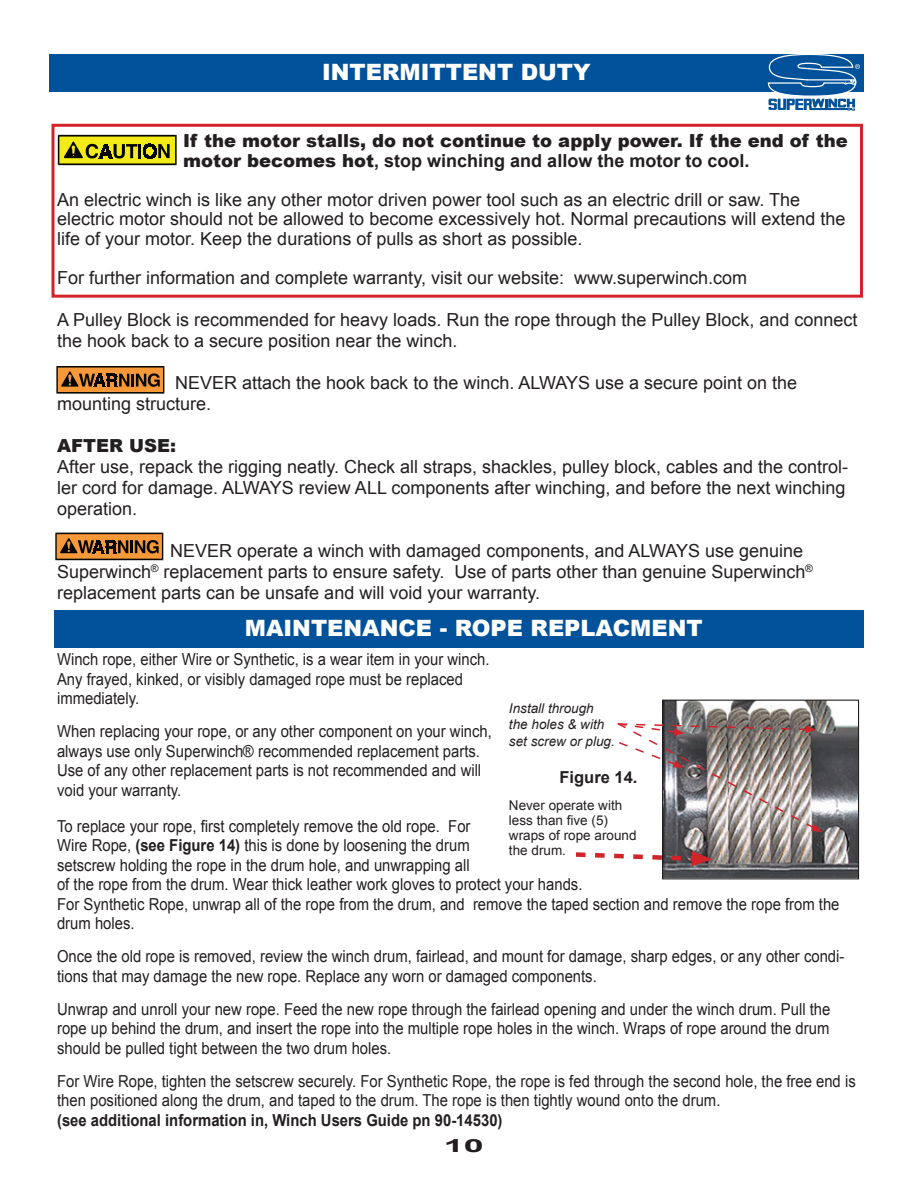
<style>
.page{position:relative;width:918px;height:1188px;background:#fff}
.page>*{position:absolute;margin:0;border:0;box-sizing:border-box;transform-origin:0 0}
.t1{font:900 22.5px "Arial";color:#fff}
.t2{font:18px/21px "Arial";color:#231f20}
.t3{font:900 18px/19.5px "Arial";color:#231f20}
.t4{font:700 18px "Arial";color:#231f20;scale:2 1}
.t5{font:16.5px/19.5px "Arial";color:#231f20;scale:.9 1}
.t6{font:700 16.5px "Arial";color:#231f20;scale:.9 1}
.t7{font:700 16.5px "Arial";color:#231f20}
.t8{font:13.5px/15px "Arial";color:#231f20}
.t9{font:italic 13.5px/16.2px "Arial";color:#231f20}
.s1{font-weight:700}
</style>
<div class="page">
<svg style="left:55px;top:533px;width:108px;height:27px"></svg>
<div style="left:54px;top:610px;width:810px;height:38px;background:#01529a"></div>
<img style="left:664px;top:702px;width:193px;height:175px">
<div style="left:662px;top:700px;width:197px;height:179px;border:1px solid #231f20"></div>
<img style="left:617px;top:721px;width:205px;height:111px">
<svg style="left:575px;top:850px;width:138px;height:16px"></svg>
<svg style="left:58px;top:135px;width:119px;height:30px"></svg>
<div style="left:50px;top:54px;width:814px;height:38px;background:#01529a"></div>
<svg style="left:767px;top:54px;width:93px;height:57px"></svg>
<div style="left:52px;top:124px;width:811px;height:174px;border:3px solid #d1232a"></div>
<svg style="left:56px;top:366px;width:108px;height:28px"></svg>
<h1 class="t1" style="left:322px;top:56px;width:270px">INTERMITTENT DUTY</h1>
<p class="t3" style="left:183px;top:131px;width:666px">If the motor stalls, do not continue to apply power. If the end of the motor becomes hot<span class="s1">, stop winching and allow the motor to cool.</span></p>
<p class="t2" style="left:57px;top:190px;width:790px;line-height:19.5px">An electric winch is like any other motor driven power tool such as an electric drill or saw. The electric motor should not be allowed to become excessively hot. Normal precautions will extend the life of your motor. Keep the durations of pulls as short as possible.</p>
<p class="t2" style="left:57px;top:267px;width:691px">For further information and complete warranty, visit our website: www.superwinch.com</p>
<p class="t2" style="left:57px;top:310px;width:802px">A Pulley Block is recommended for heavy loads. Run the rope through the Pulley Block, and connect the hook back to a secure position near the winch.</p>
<p class="t2" style="left:57px;top:373px;width:742px;text-indent:118px">NEVER attach the hook back to the winch. ALWAYS use a secure point on the mounting structure.</p>
<p class="t3" style="left:57px;top:436px;width:120px">AFTER USE:</p>
<p class="t2" style="left:57px;top:457px;width:793px">After use, repack the rigging neatly. Check all straps, shackles, pulley block, cables and the control&shy;ler cord for damage. ALWAYS review ALL components after winching, and before the next winching operation.</p>
<p class="t2" style="left:57px;top:541px;width:757px;text-indent:113px">NEVER operate a winch with damaged components, and ALWAYS use genuine<br>Superwinch<sup>®</sup> replacement parts to ensure safety. Use of parts other than genuine Superwinch<sup>® </sup>replacement parts can be unsafe and will void your warranty.</p>
<h1 class="t1" style="left:245px;top:612px;width:459px">MAINTENANCE - ROPE REPLACMENT</h1>
<p class="t5" style="left:57px;top:650px;width:482px">Winch rope, either Wire or Synthetic, is a wear item in your winch.<br>Any frayed, kinked, or visibly damaged rope must be replaced immediately.</p>
<p class="t5" style="left:57px;top:722px;width:485px">When replacing your rope, or any other component on your winch, always use only Superwinch® recommended replacement parts.<br>Use of any other replacement parts is not recommended and will void your warranty.</p>
<p class="t5" style="left:57px;top:817px;width:871px">To replace your rope, first completely remove the old rope. For<br>Wire Rope, <span class="s1">(see Figure 14)</span> this is done by loosening the drum<br>setscrew holding the rope in the drum hole, and unwrapping all<br>of the rope from the drum. Wear thick leather work gloves to protect your hands.<br>For Synthetic Rope, unwrap all of the rope from the drum, and remove the taped section and remove the rope from the drum holes.</p>
<p class="t5" style="left:57px;top:947px;width:876px">Once the old rope is removed, review the winch drum, fairlead, and mount for damage, sharp edges, or any other condi&shy;tions that may damage the new rope. Replace any worn or damaged components.</p>
<p class="t5" style="left:57px;top:1000px;width:861px;text-align:justify">Unwrap and unroll your new rope. Feed the new rope through the fairlead opening and under the winch drum. Pull the rope up behind the drum, and insert the rope into the multiple rope holes in the winch. Wraps of rope around the drum should be pulled tight between the two drum holes.</p>
<p class="t5" style="left:57px;top:1072px;width:889px">For Wire Rope, tighten the setscrew securely. For Synthetic Rope, the rope is fed through the second hole, the free end is then positioned along the drum, and taped to the drum. The rope is then tightly wound onto the drum.</p>
<p class="t6" style="left:57px;top:1109px;width:496px">(see additional information in, Winch Users Guide pn 90-14530)</p>
<p class="t4" style="left:444px;top:1133px;width:22px">10</p>
<p class="t9" style="left:509px;top:701px;width:107px">Install through the holes &amp; with set screw or plug.</p>
<p class="t7" style="left:560px;top:766px;width:79px">Figure 14.</p>
<p class="t8" style="left:509px;top:798px;width:129px">Never operate with less than five (5) wraps of rope around the drum.</p>
</div>
